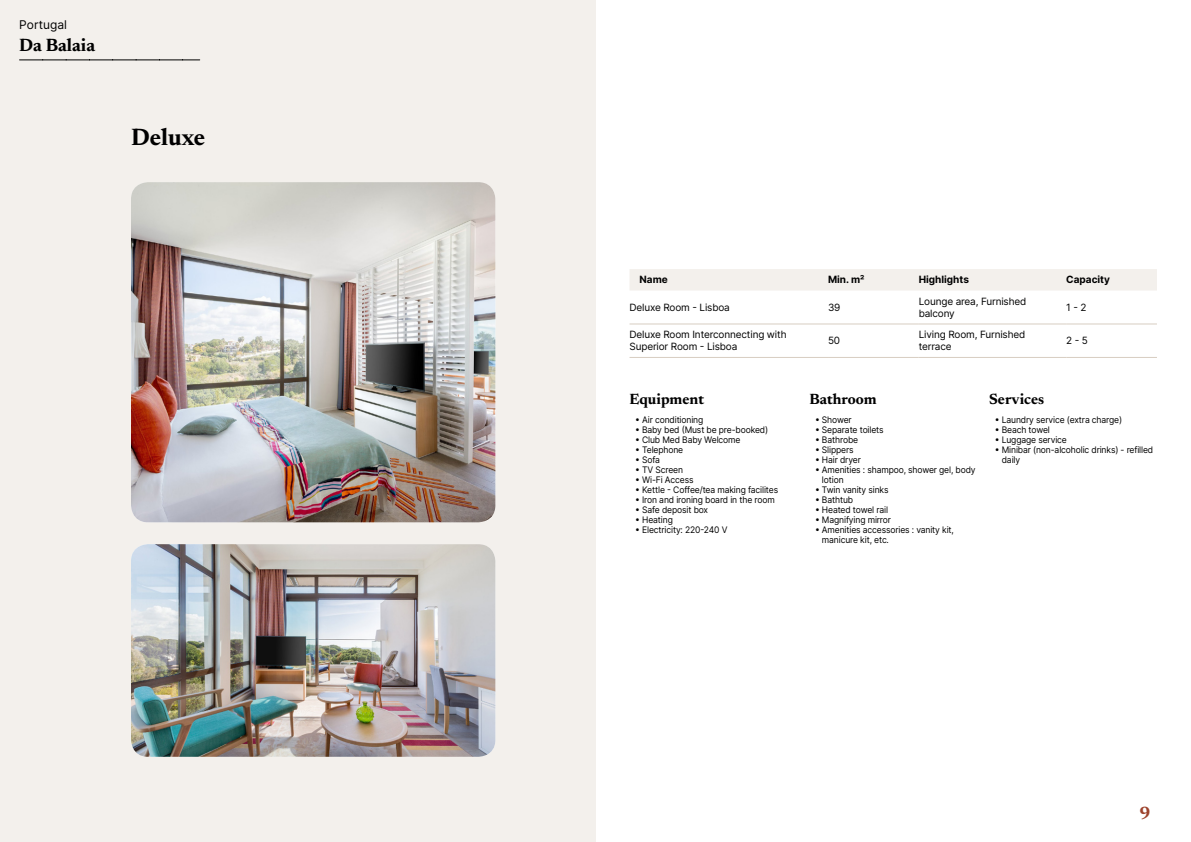
<style>
.page{position:relative;width:1191px;height:842px;background:#fff}
.page>*{position:absolute;margin:0;border:0;box-sizing:border-box;transform-origin:0 0}
.t1{font:700 24px "Newsreader 24 pt";color:#000}
.t2{font:700 18px "Newsreader 24 pt";color:#000}
.t3{font:700 18px "Newsreader 24 pt";color:#9d432c}
.t4{font:700 15px "Newsreader 24 pt";color:#000}
.t5{font:12px "Inter";color:#000}
.t6{font:10px/12px "Inter";letter-spacing:-.015em;color:#000}
.t7{font:700 10px "Inter";color:#000}
.t8{font:9px/10px "Inter";letter-spacing:-.015em;color:#000;scale:.95 1}
</style>
<div class="page">
<div style="left:0;top:0;width:595px;height:842px;background:#f3f0ec"></div>
<img style="left:131px;top:182px;width:364px;height:340px">
<img style="left:131px;top:544px;width:364px;height:213px">
<svg style="left:20px;top:60px;width:180px;height:1px"></svg>
<div style="left:630px;top:269px;width:527px;height:22px;background:#f3f0ec"></div>
<hr style="left:629px;top:323px;width:199px;height:1px;background:#d7cdc1">
<hr style="left:828px;top:323px;width:90px;height:1px;background:#d7cdc1">
<hr style="left:918px;top:323px;width:148px;height:1px;background:#d7cdc1">
<hr style="left:1066px;top:323px;width:91px;height:1px;background:#d7cdc1">
<hr style="left:629px;top:357px;width:199px;height:1px;background:#d7cdc1">
<hr style="left:828px;top:357px;width:90px;height:1px;background:#d7cdc1">
<hr style="left:918px;top:357px;width:148px;height:1px;background:#d7cdc1">
<hr style="left:1066px;top:357px;width:91px;height:1px;background:#d7cdc1">
<h3 class="t5" style="left:19px;top:15px;width:49px">Portugal</h3>
<h2 class="t2" style="left:19px;top:32px;width:77px">Da Balaia</h2>
<h1 class="t1" style="left:131px;top:120px;width:76px">Deluxe</h1>
<p class="t7" style="left:639px;top:273px;width:30px">Name</p>
<p class="t7" style="left:828px;top:273px;width:38px">Min. m²</p>
<p class="t7" style="left:918px;top:273px;width:52px">Highlights</p>
<p class="t7" style="left:1066px;top:273px;width:45px">Capacity</p>
<p class="t6" style="left:629px;top:301px;width:102px">Deluxe Room - Lisboa</p>
<p class="t6" style="left:828px;top:301px;width:14px">39</p>
<p class="t6" style="left:918px;top:295px;width:109px">Lounge area, Furnished balcony</p>
<p class="t6" style="left:1066px;top:301px;width:22px">1 - 2</p>
<p class="t6" style="left:629px;top:328px;width:159px">Deluxe Room Interconnecting with<br>Superior Room - Lisboa</p>
<p class="t6" style="left:828px;top:334px;width:14px">50</p>
<p class="t6" style="left:918px;top:328px;width:108px">Living Room, Furnished terrace</p>
<p class="t6" style="left:1066px;top:334px;width:23px">2 - 5</p>
<h3 class="t4" style="left:629px;top:389px;width:76px">Equipment</h3>
<p class="t8" style="left:635px;top:414px;width:73px">• Air conditioning</p>
<p class="t8" style="left:635px;top:424px;width:141px">• Baby bed (Must be pre-booked)</p>
<p class="t8" style="left:635px;top:434px;width:112px">• Club Med Baby Welcome</p>
<p class="t8" style="left:635px;top:444px;width:52px">• Telephone</p>
<p class="t8" style="left:635px;top:454px;width:28px">• Sofa</p>
<p class="t8" style="left:635px;top:464px;width:52px">• TV Screen</p>
<p class="t8" style="left:635px;top:474px;width:63px">• Wi-Fi Access</p>
<p class="t8" style="left:635px;top:484px;width:152px">• Kettle - Coffee/tea making facilites</p>
<p class="t8" style="left:635px;top:494px;width:148px">• Iron and ironing board in the room</p>
<p class="t8" style="left:635px;top:504px;width:78px">• Safe deposit box</p>
<p class="t8" style="left:635px;top:514px;width:41px">• Heating</p>
<p class="t8" style="left:635px;top:524px;width:99px">• Electricity: 220-240 V</p>
<h3 class="t4" style="left:809px;top:389px;width:69px">Bathroom</h3>
<p class="t8" style="left:815px;top:414px;width:40px">• Shower</p>
<p class="t8" style="left:815px;top:424px;width:74px">• Separate toilets</p>
<p class="t8" style="left:815px;top:434px;width:47px">• Bathrobe</p>
<p class="t8" style="left:815px;top:444px;width:42px">• Slippers</p>
<p class="t8" style="left:815px;top:454px;width:50px">• Hair dryer</p>
<p class="t8" style="left:822px;top:464px;width:163px;text-indent:-7px">• Amenities : shampoo, shower gel, body lotion</p>
<p class="t8" style="left:815px;top:484px;width:79px">• Twin vanity sinks</p>
<p class="t8" style="left:815px;top:494px;width:42px">• Bathtub</p>
<p class="t8" style="left:815px;top:504px;width:78px">• Heated towel rail</p>
<p class="t8" style="left:815px;top:514px;width:82px">• Magnifying mirror</p>
<p class="t8" style="left:822px;top:524px;width:140px;text-indent:-7px">• Amenities accessories : vanity kit, manicure kit, etc.</p>
<h3 class="t4" style="left:989px;top:389px;width:57px">Services</h3>
<p class="t8" style="left:994px;top:414px;width:136px">• Laundry service (extra charge)</p>
<p class="t8" style="left:994px;top:424px;width:59px">• Beach towel</p>
<p class="t8" style="left:994px;top:434px;width:77px">• Luggage service</p>
<p class="t8" style="left:1001px;top:444px;width:161px;text-indent:-7px">• Minibar (non-alcoholic drinks) - refilled daily</p>
<h2 class="t3" style="left:1139px;top:800px;width:13px">9</h2>
</div>
